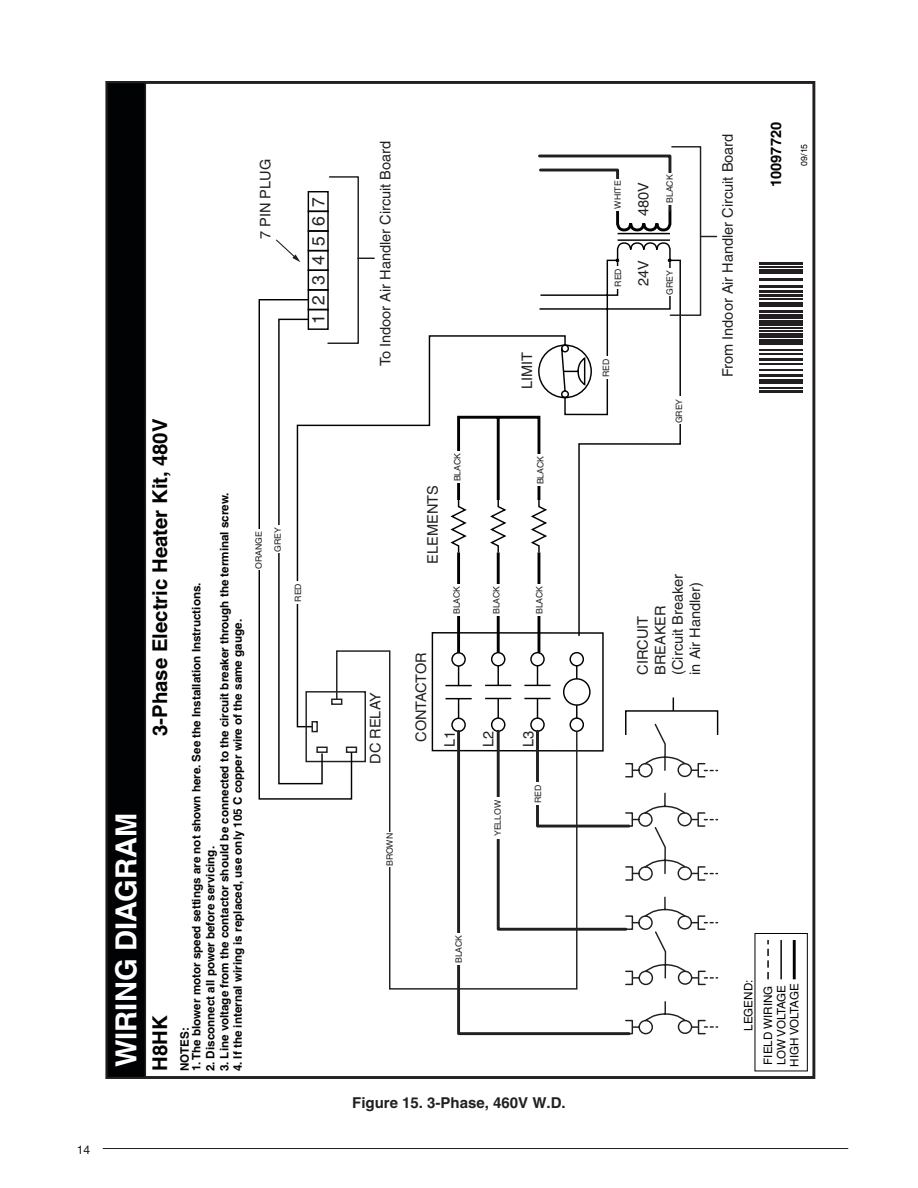
<style>
.page{position:relative;width:918px;height:1188px;background:#fff}
.page>*{position:absolute;margin:0;border:0;box-sizing:border-box;transform-origin:0 0}
.t1{font:700 29.1px "Helvetica";color:#fff}
.t2{font:700 20.4px "Helvetica";color:#010203}
.t3{font:17.4px "Helvetica";letter-spacing:.57em;color:#231f20}
.t4{font:700 15px "Helvetica";color:#231f20}
.t5{font:14.55px/17.4px "Helvetica";color:#231f20}
.t6{font:700 14.55px "Helvetica";color:#010203}
.t7{font:12px "Helvetica";color:#231f20}
.t8{font:700 11.7px/11.7px "Helvetica";color:#010203}
.t9{font:11.7px/13px "Helvetica";letter-spacing:-.03em;color:#010203}
.t10{font:11.7px "Helvetica";color:#010203}
.t11{font:8.7px "Helvetica";color:#231f20}
.t12{font:8.7px "Helvetica";color:#010203}
</style>
<div class="page">
<hr style="left:103px;top:1148px;width:745px;height:1px;background:#231f20">
<div style="left:755px;top:933px;width:53px;height:138px;border:1px solid #010203"></div>
<svg style="left:767px;top:940px;width:2px;height:39px"></svg>
<hr style="left:780px;top:940px;width:2px;height:39px;background:#010203">
<hr style="left:793px;top:940px;width:3px;height:39px;background:#010203">
<div style="left:107px;top:82px;width:38px;height:996px;background:#010203"></div>
<div style="left:106px;top:82px;width:40px;height:996px;border:1px solid #231f20"></div>
<hr style="left:759px;top:390px;width:44px;height:3px;background:#231f20">
<hr style="left:759px;top:387px;width:44px;height:1px;background:#231f20">
<hr style="left:759px;top:380px;width:44px;height:4px;background:#231f20">
<hr style="left:759px;top:374px;width:44px;height:3px;background:#231f20">
<hr style="left:759px;top:370px;width:44px;height:1px;background:#231f20">
<hr style="left:759px;top:364px;width:44px;height:1px;background:#231f20">
<hr style="left:759px;top:358px;width:44px;height:3px;background:#231f20">
<hr style="left:759px;top:354px;width:44px;height:1px;background:#231f20">
<hr style="left:759px;top:349px;width:44px;height:2px;background:#231f20">
<div style="left:759px;top:339px;width:44px;height:6px;background:#231f20"></div>
<div style="left:759px;top:333px;width:44px;height:5px;background:#231f20"></div>
<hr style="left:759px;top:330px;width:44px;height:2px;background:#231f20">
<hr style="left:759px;top:327px;width:44px;height:2px;background:#231f20">
<div style="left:759px;top:320px;width:44px;height:6px;background:#231f20"></div>
<div style="left:759px;top:314px;width:44px;height:5px;background:#231f20"></div>
<hr style="left:759px;top:310px;width:44px;height:3px;background:#231f20">
<hr style="left:759px;top:303px;width:44px;height:4px;background:#231f20">
<hr style="left:759px;top:298px;width:44px;height:2px;background:#231f20">
<hr style="left:759px;top:294px;width:44px;height:3px;background:#231f20">
<hr style="left:759px;top:290px;width:44px;height:2px;background:#231f20">
<hr style="left:759px;top:285px;width:44px;height:3px;background:#231f20">
<hr style="left:759px;top:278px;width:44px;height:3px;background:#231f20">
<div style="left:759px;top:269px;width:44px;height:5px;background:#231f20"></div>
<hr style="left:759px;top:266px;width:44px;height:2px;background:#231f20">
<hr style="left:759px;top:262px;width:44px;height:3px;background:#231f20">
<svg style="left:258px;top:299px;width:95px;height:501px"></svg>
<svg style="left:335px;top:650px;width:96px;height:340px"></svg>
<svg style="left:450px;top:513px;width:6px;height:33px"></svg>
<svg style="left:456px;top:399px;width:217px;height:637px"></svg>
<svg style="left:307px;top:146px;width:410px;height:253px"></svg>
<svg style="left:431px;top:631px;width:288px;height:404px"></svg>
<svg style="left:276px;top:239px;width:24px;height:23px"></svg>
<div style="left:386px;top:832px;width:9px;height:34px;background:#fff"></div>
<div style="left:453px;top:933px;width:11px;height:32px;background:#fff"></div>
<div style="left:493px;top:797px;width:11px;height:42px;background:#fff"></div>
<div style="left:532px;top:782px;width:11px;height:22px;background:#fff"></div>
<div style="left:451px;top:584px;width:11px;height:32px;background:#fff"></div>
<div style="left:491px;top:584px;width:11px;height:32px;background:#fff"></div>
<div style="left:534px;top:584px;width:11px;height:32px;background:#fff"></div>
<div style="left:452px;top:452px;width:11px;height:31px;background:#fff"></div>
<div style="left:535px;top:454px;width:11px;height:32px;background:#fff"></div>
<div style="left:292px;top:581px;width:11px;height:22px;background:#fff"></div>
<div style="left:599px;top:356px;width:11px;height:23px;background:#fff"></div>
<div style="left:600px;top:356px;width:11px;height:23px;background:#fff"></div>
<div style="left:675px;top:397px;width:11px;height:27px;background:#fff"></div>
<div style="left:665px;top:268px;width:11px;height:27px;background:#fff"></div>
<div style="left:273px;top:525px;width:12px;height:27px;background:#fff"></div>
<div style="left:253px;top:529px;width:12px;height:40px;background:#fff"></div>
<div style="left:612px;top:266px;width:11px;height:22px;background:#fff"></div>
<div style="left:664px;top:173px;width:11px;height:31px;background:#fff"></div>
<div style="left:613px;top:179px;width:11px;height:31px;background:#fff"></div>
<p class="t5" style="left:257px;top:239px;width:82px;rotate:-90deg">7 PIN PLUG</p>
<h3 class="t3" style="left:308px;top:324px;width:129px;rotate:-90deg">1234567</h3>
<h1 class="t1" style="left:109px;top:1067px;width:255px;rotate:-90deg">WIRING DIAGRAM</h1>
<h2 class="t2" style="left:148px;top:736px;width:319px;rotate:-90deg">3-Phase Electric Heater Kit, 480V</h2>
<h2 class="t2" style="left:148px;top:1071px;width:57px;rotate:-90deg">H8HK</h2>
<p class="t8" style="left:218px;top:1071px;width:580px;rotate:-90deg">3. Line voltage from the contactor should be connected to the circuit breaker through the terminal screw.</p>
<p class="t8" style="left:179px;top:1071px;width:490px;rotate:-90deg">NOTES:<br>1.The blower motor speed settings are not shown here. See the Installation Instructions.</p>
<p class="t8" style="left:232px;top:1071px;width:453px;rotate:-90deg">4. If the internal wiring is replaced, use only 105 C copper wire of the same gauge.</p>
<p class="t8" style="left:204px;top:1071px;width:226px;rotate:-90deg">2. Disconnect all power before servicing.</p>
<p class="t11" style="left:254px;top:569px;width:39px;rotate:-90deg">ORANGE</p>
<p class="t11" style="left:273px;top:552px;width:26px;rotate:-90deg">GREY</p>
<p class="t11" style="left:293px;top:602px;width:20px;rotate:-90deg">RED</p>
<p class="t7" style="left:77px;top:1143px;width:15px">14</p>
<p class="t5" style="left:377px;top:366px;width:227px;rotate:-90deg">To Indoor Air Handler Circuit Board</p>
<p class="t5" style="left:518px;top:389px;width:39px;rotate:-90deg">LIMIT</p>
<p class="t5" style="left:367px;top:764px;width:73px;rotate:-90deg">DC RELAY</p>
<p class="t11" style="left:385px;top:866px;width:35px;rotate:-90deg">BROWN</p>
<p class="t5" style="left:424px;top:564px;width:80px;rotate:-90deg">ELEMENTS</p>
<p class="t11" style="left:452px;top:481px;width:30px;rotate:-90deg">BLACK</p>
<p class="t11" style="left:535px;top:484px;width:30px;rotate:-90deg">BLACK</p>
<p class="t11" style="left:452px;top:614px;width:30px;rotate:-90deg">BLACK</p>
<p class="t11" style="left:491px;top:614px;width:30px;rotate:-90deg">BLACK</p>
<p class="t11" style="left:535px;top:614px;width:30px;rotate:-90deg">BLACK</p>
<p class="t5" style="left:407px;top:747px;width:96px;line-height:28.8px;text-indent:6px;rotate:-90deg">CONTACTOR<br>L1</p>
<p class="t5" style="left:480px;top:747px;width:18px;rotate:-90deg">L2</p>
<p class="t5" style="left:520px;top:747px;width:18px;rotate:-90deg">L3</p>
<p class="t11" style="left:493px;top:836px;width:38px;rotate:-90deg">YELLOW</p>
<p class="t11" style="left:533px;top:803px;width:20px;rotate:-90deg">RED</p>
<p class="t11" style="left:454px;top:963px;width:30px;rotate:-90deg">BLACK</p>
<p class="t4" style="left:352px;top:1094px;width:215px">Figure 15. 3-Phase, 460V W.D.</p>
<p class="t11" style="left:613px;top:209px;width:30px;rotate:-90deg">WHITE</p>
<p class="t5" style="left:635px;top:216px;width:35px;rotate:-90deg">480V</p>
<p class="t11" style="left:665px;top:203px;width:30px;rotate:-90deg">BLACK</p>
<p class="t11" style="left:613px;top:287px;width:20px;rotate:-90deg">RED</p>
<p class="t5" style="left:635px;top:286px;width:27px;rotate:-90deg">24V</p>
<p class="t11" style="left:665px;top:295px;width:26px;rotate:-90deg">GREY</p>
<p class="t11" style="left:601px;top:377px;width:20px;rotate:-90deg">RED</p>
<p class="t11" style="left:674px;top:423px;width:26px;rotate:-90deg">GREY</p>
<p class="t5" style="left:719px;top:377px;width:245px;rotate:-90deg">From Indoor Air Handler Circuit Board</p>
<p class="t6" style="left:767px;top:187px;width:66px;rotate:-90deg">10097720</p>
<p class="t12" style="left:799px;top:166px;width:23px;rotate:-90deg">09/15</p>
<p class="t5" style="left:634px;top:675px;width:102px;rotate:-90deg">CIRCUIT<br>BREAKER (Circuit Breaker in Air Handler)</p>
<p class="t10" style="left:742px;top:1031px;width:53px;rotate:-90deg">LEGEND:</p>
<p class="t9" style="left:775px;top:1067px;width:85px;rotate:-90deg">LOW VOLTAGE<br>HIGH VOLTAGE</p>
<p class="t10" style="left:761px;top:1065px;width:81px;rotate:-90deg">FIELD WIRING</p>
</div>
